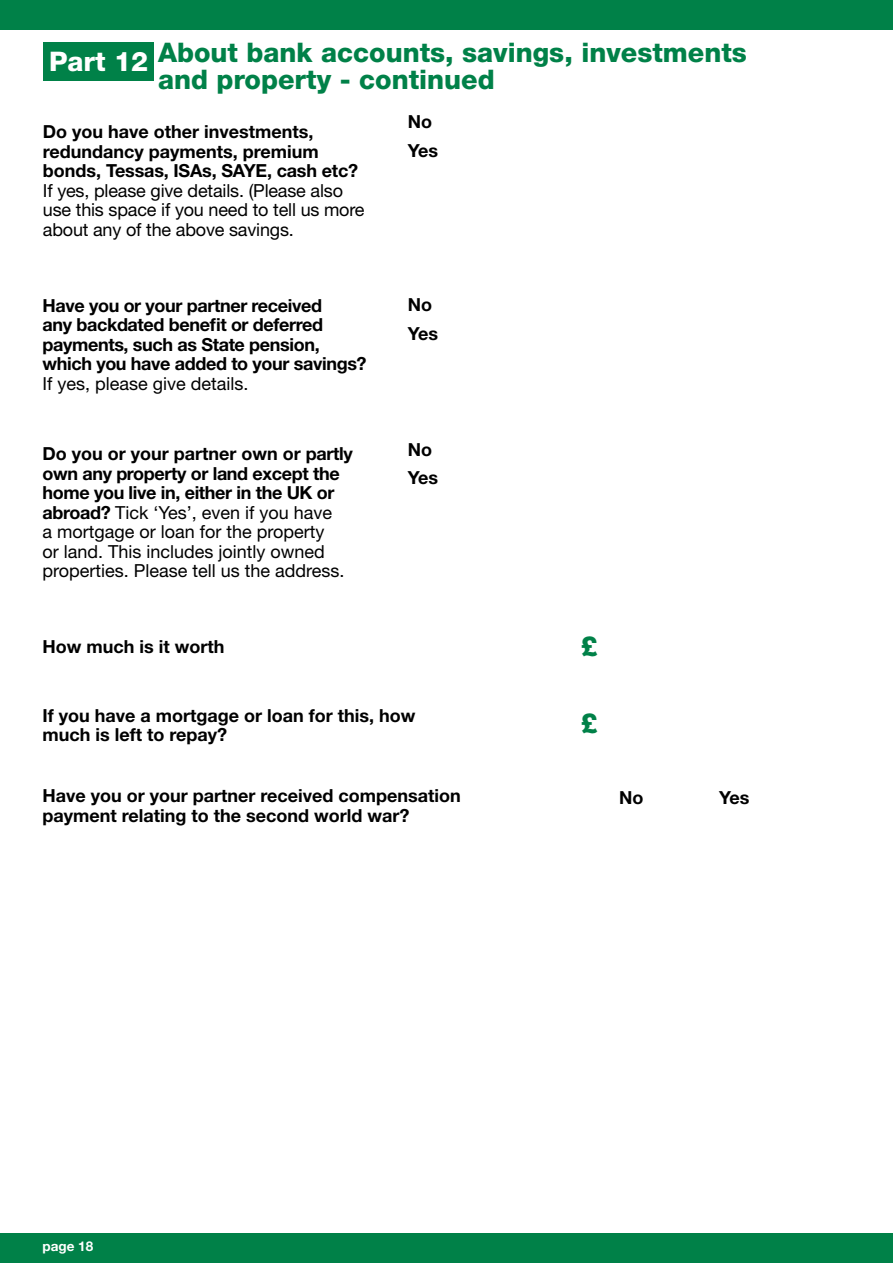
<style>
.page{position:relative;width:893px;height:1263px;background:#fff}
.page>*{position:absolute;margin:0;border:0;box-sizing:border-box;transform-origin:0 0}
.t1{font:800 27px/27px "Helvetica Neue LT Std";color:#008148}
.t2{font:800 27px "Helvetica Neue LT Std";color:#fff}
.t3{font:18px/19.5px "Helvetica Neue LT Std";color:#000}
.t4{font:700 18px/28.7px "Helvetica Neue LT Std";color:#000}
.t5{font:700 18px/19.5px "Helvetica Neue LT Std";letter-spacing:-.02em;color:#000}
.t6{font:700 13.5px "Helvetica Neue LT Std";color:#fff}
.s1{font-weight:700}
</style>
<div class="page">
<div style="left:0;top:0;width:893px;height:30px;background:#008148"></div>
<div style="left:0;top:1233px;width:893px;height:30px;background:#008148"></div>
<div style="left:43px;top:43px;width:111px;height:38px;background:#008148"></div>
<h1 class="t2" style="left:49px;top:46px;width:101px">Part 12</h1>
<h1 class="t1" style="left:158px;top:39px;width:590px">About bank accounts, savings, investments and property - continued</h1>
<p class="t4" style="left:43px;top:122px;width:317px;line-height:19.5px">Do you have other investments, redundancy payments, premium bonds, Tessas, ISAs, SAYE, cash etc?</p>
<p class="t3" style="left:43px;top:180px;width:323px">If yes, please give details. (Please also use this space if you need to tell us more about any of the above savings.</p>
<p class="t5" style="left:43px;top:295px;width:326px">Have you or your partner received<br>any backdated benefit or deferred payments, such as State pension, which you have added to your savings?</p>
<p class="t3" style="left:43px;top:373px;width:208px">If yes, please give details.</p>
<p class="t3" style="left:43px;top:444px;width:312px"><span class="s1">Do you or your partner own or partly own any property or land except the home you live in, either in the UK or abroad?</span> Tick ‘Yes’, even if you have<br>a mortgage or loan for the property<br>or land. This includes jointly owned properties. Please tell us the address.</p>
<p class="t4" style="left:408px;top:107px;width:32px">No<br>Yes</p>
<p class="t4" style="left:408px;top:290px;width:32px">No<br>Yes</p>
<p class="t4" style="left:408px;top:435px;width:32px">No<br>Yes</p>
<p class="t4" style="left:43px;top:631px;width:183px">How much is it worth</p>
<h1 class="t1" style="left:581px;top:633px;width:19px">£</h1>
<p class="t4" style="left:43px;top:705px;width:374px;line-height:19.5px">If you have a mortgage or loan for this, how much is left to repay?</p>
<h1 class="t1" style="left:581px;top:709px;width:19px">£</h1>
<p class="t4" style="left:43px;top:781px;width:420px">Have you or your partner received compensation</p>
<p class="t4" style="left:619px;top:782px;width:26px">No</p>
<p class="t4" style="left:719px;top:782px;width:32px">Yes</p>
<p class="t4" style="left:43px;top:801px;width:368px">payment relating to the second world war?</p>
<p class="t6" style="left:43px;top:1238px;width:52px">page 18</p>
</div>
